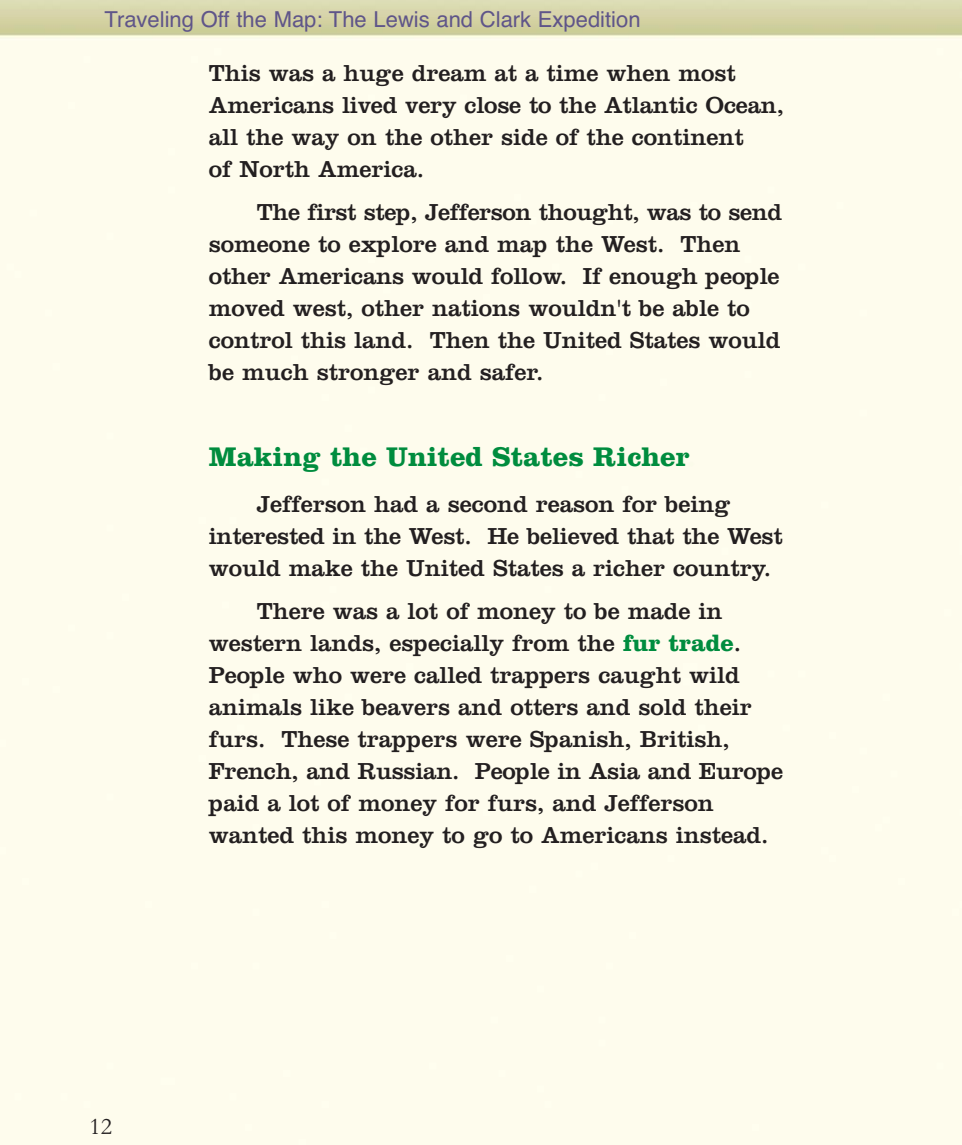
<style>
.page{position:relative;width:962px;height:1145px;background:#fff}
.page>*{position:absolute;margin:0;border:0;box-sizing:border-box;transform-origin:0 0}
.t1{font:700 28px "Clarendon";color:#008c3e}
.t2{font:24px/32px "Clarendon";color:#231f20}
.t3{font:24px "Garamond";color:#231f20}
.t4{font:22px "Helvetica";color:#5f5589}
.s1{color:#fbfbea}
.s2{font-weight:700;color:#008c3e}
</style>
<div class="page">
<p class="t4" style="left:104px;top:11px;width:538px">Traveling Off the Map: The Lewis and Clark Expedition</p>
<p class="t2" style="left:209px;top:60px;width:577px">This was a huge dream at a time when most Americans lived very close to the Atlantic Ocean, all the way on the other side of the continent<br>of North America.</p>
<p class="t2" style="left:209px;top:198px;width:575px;text-indent:48px">The first step, Jefferson thought, was to send someone to explore and map the West. Then other Americans would follow. If enough people moved west, other nations wouldn't be able to control this land. Then the United States would be much stronger and safer.</p>
<p class="t1" style="left:209px;top:447px;width:488px">Making the United States Richer<span class="s1">.</span></p>
<p class="t2" style="left:209px;top:490px;width:575px;text-align:center">Jefferson had a second reason for being interested in the West. He believed that the West would make the United States a richer country.</p>
<p class="t2" style="left:209px;top:597px;width:576px;text-indent:48px">There was a lot of money to be made in western lands, especially from the <span class="s2">fur trade</span>.<br>People who were called trappers caught wild animals like beavers and otters and sold their furs. These trappers were Spanish, British, French, and Russian. People in Asia and Europe paid a lot of money for furs, and Jefferson wanted this money to go to Americans instead.</p>
<p class="t3" style="left:90px;top:1118px;width:24px">12</p>
</div>
